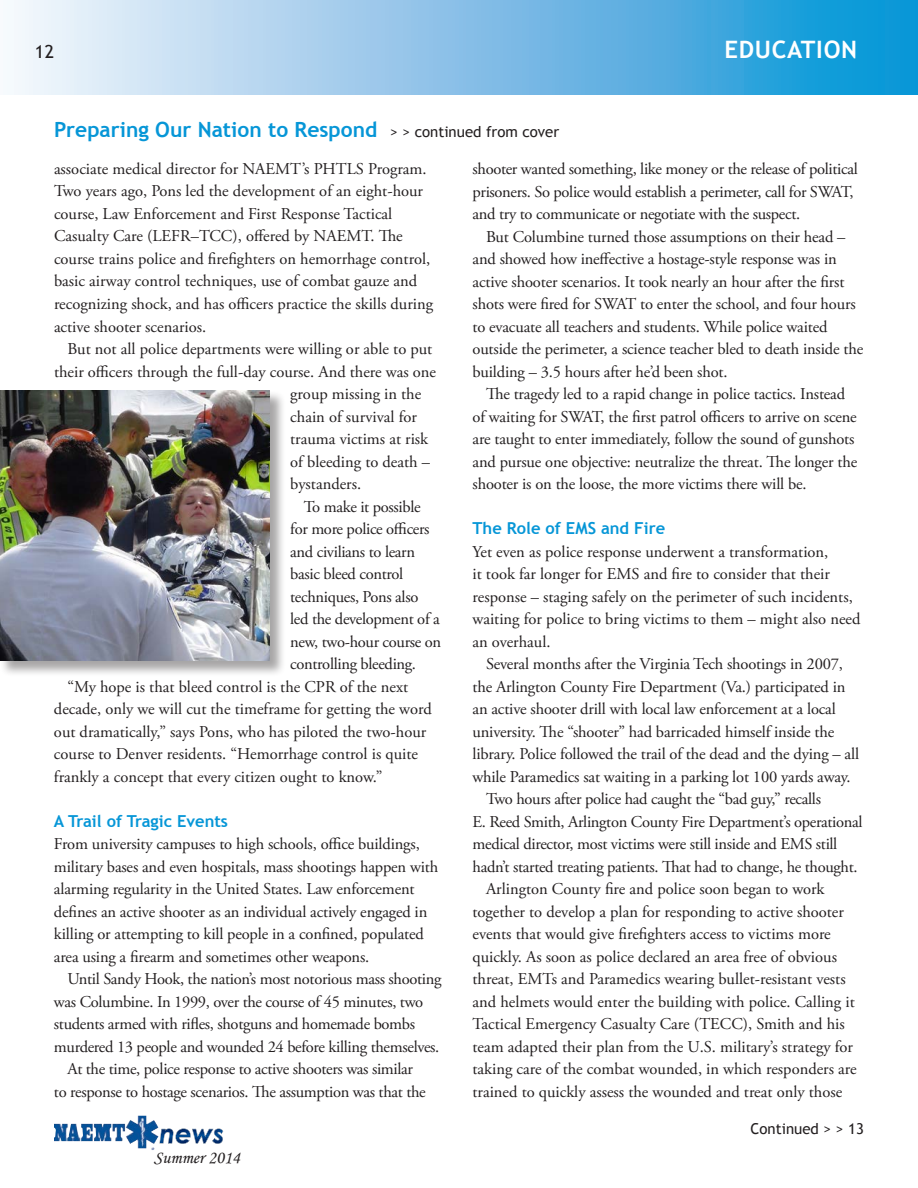
<style>
.page{position:relative;width:918px;height:1188px;background:#fff}
.page>*{position:absolute;margin:0;border:0;box-sizing:border-box;transform-origin:0 0}
.t1{font:700 24px "Trebuchet MS";letter-spacing:.03em;color:#fff}
.t2{font:700 21px "Trebuchet MS";color:#0696d7}
.t3{font:18px "Monotype Corsiva";color:#231f20}
.t4{font:18px "Trebuchet MS";color:#231f20}
.Normal_-_No_Indent{font:16.5px/22.5px "Adobe Garamond Pro";letter-spacing:-.01em;color:#231f20}
.Heading_2{font:700 16.5px "Trebuchet MS";color:#0696d7}
.t5{font:15px "Trebuchet MS";color:#231f20}
.s1{font-weight:400;font-size:15px;color:#231f20}
</style>
<div class="page">
<svg style="left:14px;top:0;width:904px;height:95px;background:#80c1e7"></svg>
<svg style="left:158px;top:1127px;width:66px;height:17px"></svg>
<img style="left:54px;top:1116px;width:104px;height:34px">
<div style="left:0;top:390px;width:286px;height:287px;background:#231f20;opacity:.4"></div>
<img style="left:0;top:391px;width:270px;height:270px">
<p class="t4" style="left:35px;top:41px;width:21px">12</p>
<p class="t1" style="left:724px;top:35px;width:134px">EDUCATION</p>
<p class="t2" style="left:54px;top:116px;width:507px">Preparing Our Nation to Respond <span class="s1">&gt; &gt; continued from cover</span></p>
<p class="Normal_-_No_Indent" style="left:54px;top:158px;width:381px">associate medical director for NAEMT’s PHTLS Program.<br>Two years ago, Pons led the development of an eight-hour course, Law Enforcement and First Response Tactical Casualty Care (LEFR–TCC), offered by NAEMT. The course trains police and firefighters on hemorrhage control, basic airway control techniques, use of combat gauze and recognizing shock, and has officers practice the skills during active shooter scenarios.</p>
<p class="Normal_-_No_Indent" style="left:67px;top:338px;width:366px">But not all police departments were willing or able to put</p>
<p class="Normal_-_No_Indent" style="left:54px;top:361px;width:384px">their officers through the full-day course. And there was one</p>
<p class="Normal_-_No_Indent" style="left:290px;top:383px;width:133px">group missing in the</p>
<p class="Normal_-_No_Indent" style="left:290px;top:406px;width:128px">chain of survival for</p>
<p class="Normal_-_No_Indent" style="left:290px;top:428px;width:140px">trauma victims at risk</p>
<p class="Normal_-_No_Indent" style="left:290px;top:451px;width:141px">of bleeding to death –</p>
<p class="Normal_-_No_Indent" style="left:290px;top:473px;width:72px">bystanders.</p>
<p class="Normal_-_No_Indent" style="left:290px;top:496px;width:152px;text-indent:13px">To make it possible for more police officers and civilians to learn basic bleed control techniques, Pons also<br>led the development of a new, two-hour course on controlling bleeding.</p>
<p class="Normal_-_No_Indent" style="left:54px;top:676px;width:379px;text-indent:13px">“My hope is that bleed control is the CPR of the next decade, only we will cut the timeframe for getting the word out dramatically,” says Pons, who has piloted the two-hour course to Denver residents. “Hemorrhage control is quite frankly a concept that every citizen ought to know.”</p>
<p class="Heading_2" style="left:54px;top:810px;width:176px">A Trail of Tragic Events</p>
<p class="Normal_-_No_Indent" style="left:54px;top:833px;width:386px">From university campuses to high schools, office buildings, military bases and even hospitals, mass shootings happen with alarming regularity in the United States. Law enforcement defines an active shooter as an individual actively engaged in killing or attempting to kill people in a confined, populated area using a firearm and sometimes other weapons.</p>
<p class="Normal_-_No_Indent" style="left:54px;top:968px;width:389px;text-indent:13px">Until Sandy Hook, the nation’s most notorious mass shooting was Columbine. In 1999, over the course of 45 minutes, two students armed with rifles, shotguns and homemade bombs murdered 13 people and wounded 24 before killing themselves.</p>
<p class="Normal_-_No_Indent" style="left:54px;top:1058px;width:373px;text-align:center">At the time, police response to active shooters was similar<br>to response to hostage scenarios. The assumption was that the</p>
<p class="Normal_-_No_Indent" style="left:473px;top:158px;width:387px">shooter wanted something, like money or the release of political prisoners. So police would establish a perimeter, call for SWAT, and try to communicate or negotiate with the suspect.</p>
<p class="Normal_-_No_Indent" style="left:473px;top:226px;width:392px;text-indent:13px">But Columbine turned those assumptions on their head – and showed how ineffective a hostage-style response was in active shooter scenarios. It took nearly an hour after the first shots were fired for SWAT to enter the school, and four hours to evacuate all teachers and students. While police waited outside the perimeter, a science teacher bled to death inside the building – 3.5 hours after he’d been shot.</p>
<p class="Normal_-_No_Indent" style="left:473px;top:383px;width:386px;text-indent:13px">The tragedy led to a rapid change in police tactics. Instead of waiting for SWAT, the first patrol officers to arrive on scene are taught to enter immediately, follow the sound of gunshots and pursue one objective: neutralize the threat. The longer the shooter is on the loose, the more victims there will be.</p>
<p class="Heading_2" style="left:473px;top:518px;width:194px">The Role of EMS and Fire</p>
<p class="Normal_-_No_Indent" style="left:473px;top:541px;width:390px">Yet even as police response underwent a transformation,<br>it took far longer for EMS and fire to consider that their response – staging safely on the perimeter of such incidents, waiting for police to bring victims to them – might also need an overhaul.</p>
<p class="Normal_-_No_Indent" style="left:473px;top:653px;width:388px;text-indent:13px">Several months after the Virginia Tech shootings in 2007, the Arlington County Fire Department (Va.) participated in an active shooter drill with local law enforcement at a local university. The “shooter” had barricaded himself inside the library. Police followed the trail of the dead and the dying – all while Paramedics sat waiting in a parking lot 100 yards away.</p>
<p class="Normal_-_No_Indent" style="left:473px;top:788px;width:392px;text-indent:13px">Two hours after police had caught the “bad guy,” recalls<br>E. Reed Smith, Arlington County Fire Department’s operational medical director, most victims were still inside and EMS still hadn’t started treating patients. That had to change, he thought.</p>
<p class="Normal_-_No_Indent" style="left:473px;top:878px;width:386px;text-indent:13px">Arlington County fire and police soon began to work together to develop a plan for responding to active shooter events that would give firefighters access to victims more quickly. As soon as police declared an area free of obvious threat, EMTs and Paramedics wearing bullet-resistant vests and helmets would enter the building with police. Calling it Tactical Emergency Casualty Care (TECC), Smith and his team adapted their plan from the U.S. military’s strategy for taking care of the combat wounded, in which responders are trained to quickly assess the wounded and treat only those</p>
<p class="t5" style="left:751px;top:1120px;width:115px">Continued &gt; &gt; 13</p>
<p class="t3" style="left:154px;top:1146px;width:88px">Summer 2014</p>
</div>
